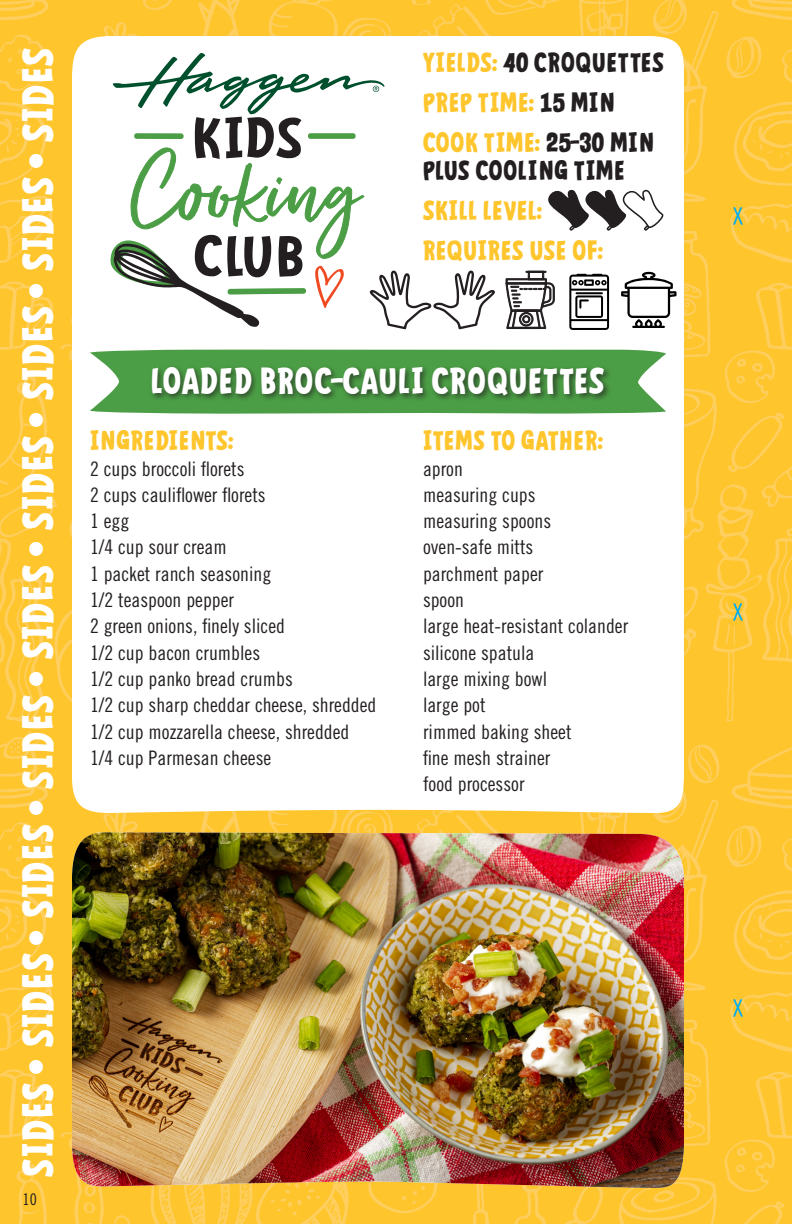
<style>
.page{position:relative;width:792px;height:1224px;background:#fff}
.page>*{position:absolute;margin:0;border:0;box-sizing:border-box;transform-origin:0 0}
.t1{font:52px "Mindflyers";letter-spacing:.005em;color:#231f20;scale:1.1 1}
.t2{font:700 38px "Mindflyers";letter-spacing:.045em;color:#fff}
.Recipe_Title{font:700 32px "Mindflyers";letter-spacing:.035em;color:#fff}
.Serves_Time{font:700 24px/28px "Mindflyers";letter-spacing:.035em;color:#231f20}
.Serves_Time-2{font:700 24px "Mindflyers";letter-spacing:.035em;color:#fec52c}
.Box_Headers{font:700 24px "Mindflyers";letter-spacing:.035em;color:#fec52c}
.Ingredients{font:20px "Trade Gothic LT Std Cn 18";color:#231f20}
.t3{font:16px "Trade Gothic LT Std Cn 18";color:#231f20}
.s1{color:#fec52c}
.s2{color:#231f20}
</style>
<div class="page">
<img style="left:0;top:0;width:362px;height:719px">
<img style="left:362px;top:0;width:430px;height:719px">
<img style="left:466px;top:719px;width:326px;height:505px">
<img style="left:0;top:719px;width:466px;height:505px">
<svg style="left:72px;top:36px;width:613px;height:777px"></svg>
<img style="left:72px;top:832px;width:612px;height:356px">
<svg style="left:90px;top:350px;width:576px;height:64px;background:#61aa5c"></svg>
<svg style="left:112px;top:53px;width:272px;height:62px"></svg>
<svg style="left:133px;top:133px;width:52px;height:6px"></svg>
<svg style="left:307px;top:133px;width:50px;height:6px"></svg>
<div style="left:150px;top:365px;width:461px;height:38px;background:#231f20;opacity:.65"></div>
<svg style="left:548px;top:190px;width:115px;height:41px"></svg>
<svg style="left:111px;top:148px;width:385px;height:182px"></svg>
<svg style="left:505px;top:270px;width:50px;height:63px"></svg>
<svg style="left:569px;top:274px;width:40px;height:56px"></svg>
<svg style="left:621px;top:272px;width:55px;height:56px"></svg>
<svg style="left:733px;top:207px;width:10px;height:18px"></svg>
<svg style="left:733px;top:603px;width:10px;height:18px"></svg>
<svg style="left:733px;top:999px;width:10px;height:18px"></svg>
<h2 class="t2" style="left:14px;top:1177px;width:1131px;rotate:-90deg">Sides • Sides • Sides • Sides • Sides • Sides • Sides • Sides • Sides</h2>
<p class="t3" style="left:23px;top:1189px;width:16px">10</p>
<p class="t1" style="left:192px;top:106px;width:102px">KIDS</p>
<p class="t1" style="left:193px;top:224px;width:103px">Club</p>
<p class="Serves_Time" style="left:423px;top:49px;width:243px"><span class="s1">YIELDS:</span> 40 CROQUETTES</p>
<p class="Serves_Time-2" style="left:423px;top:88px;width:194px">PREP TIME: <span class="s2">15 MIN</span></p>
<p class="Serves_Time" style="left:423px;top:129px;width:233px"><span class="s1">COOK TIME:</span> 25-30 MIN<br>PLUS COOLING TIME</p>
<p class="Serves_Time-2" style="left:423px;top:196px;width:120px">SKILL LEVEL:</p>
<p class="Serves_Time-2" style="left:423px;top:236px;width:181px">REQUIRES USE OF:</p>
<p class="Recipe_Title" style="left:151px;top:361px;width:455px">LOADED BROC-CAULI CROQUETTES</p>
<p class="Box_Headers" style="left:90px;top:425px;width:145px">INGREDIENTS:</p>
<p class="Ingredients" style="left:90px;top:457px;width:156px">2 cups broccoli florets</p>
<p class="Ingredients" style="left:90px;top:483px;width:177px">2 cups cauliflower florets</p>
<p class="Ingredients" style="left:90px;top:509px;width:41px">1 egg</p>
<p class="Ingredients" style="left:90px;top:535px;width:138px">1/4 cup sour cream</p>
<p class="Ingredients" style="left:90px;top:562px;width:183px">1 packet ranch seasoning</p>
<p class="Ingredients" style="left:90px;top:588px;width:146px">1/2 teaspoon pepper</p>
<p class="Ingredients" style="left:90px;top:614px;width:196px">2 green onions, finely sliced</p>
<p class="Ingredients" style="left:90px;top:641px;width:172px">1/2 cup bacon crumbles</p>
<p class="Ingredients" style="left:90px;top:667px;width:204px">1/2 cup panko bread crumbs</p>
<p class="Ingredients" style="left:90px;top:693px;width:288px">1/2 cup sharp cheddar cheese, shredded</p>
<p class="Ingredients" style="left:90px;top:720px;width:261px">1/2 cup mozzarella cheese, shredded</p>
<p class="Ingredients" style="left:90px;top:746px;width:183px">1/4 cup Parmesan cheese</p>
<p class="Box_Headers" style="left:423px;top:425px;width:181px">ITEMS TO GATHER:</p>
<p class="Ingredients" style="left:423px;top:457px;width:41px">apron</p>
<p class="Ingredients" style="left:423px;top:483px;width:114px">measuring cups</p>
<p class="Ingredients" style="left:423px;top:509px;width:130px">measuring spoons</p>
<p class="Ingredients" style="left:423px;top:535px;width:112px">oven-safe mitts</p>
<p class="Ingredients" style="left:423px;top:562px;width:122px">parchment paper</p>
<p class="Ingredients" style="left:423px;top:588px;width:43px">spoon</p>
<p class="Ingredients" style="left:423px;top:614px;width:207px">large heat-resistant colander</p>
<p class="Ingredients" style="left:423px;top:641px;width:113px">silicone spatula</p>
<p class="Ingredients" style="left:423px;top:667px;width:126px">large mixing bowl</p>
<p class="Ingredients" style="left:423px;top:693px;width:64px">large pot</p>
<p class="Ingredients" style="left:423px;top:720px;width:150px">rimmed baking sheet</p>
<p class="Ingredients" style="left:423px;top:746px;width:129px">fine mesh strainer</p>
<p class="Ingredients" style="left:423px;top:772px;width:103px">food processor</p>
</div>
